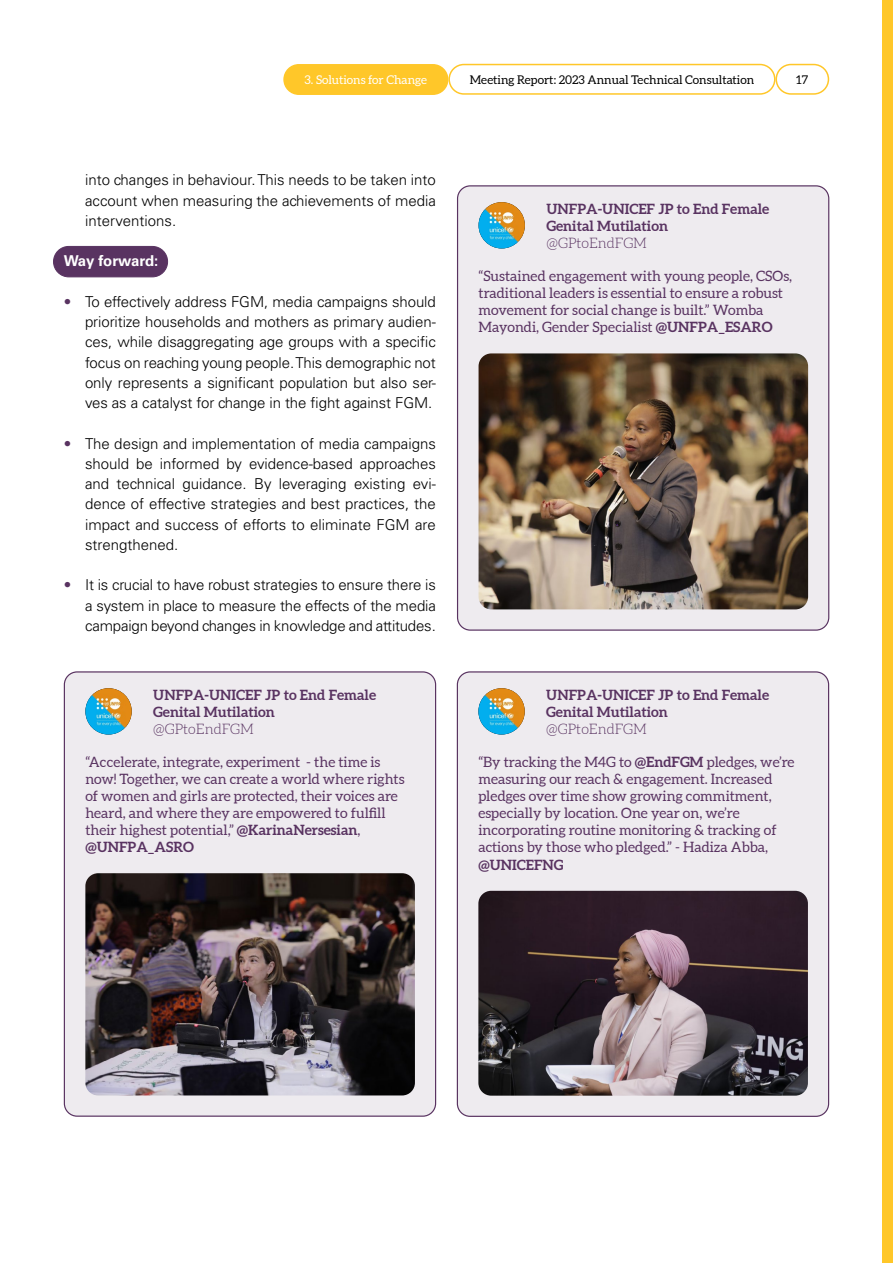
<style>
.page{position:relative;width:893px;height:1263px;background:#fff}
.page>*{position:absolute;margin:0;border:0;box-sizing:border-box;transform-origin:0 0}
.t1{font:300 15px/20.2px "Univers LT Std";letter-spacing:-.005em;color:#000;text-align:justify}
.t2{font:700 15px "Univers LT Std";letter-spacing:-.02em;color:#fff}
.t3{font:14.25px/17.1px "Aleo";color:#593361}
.t4{font:700 14.25px/17.1px "Aleo";color:#593361}
.t5{font:300 14.25px "Aleo";color:#593361}
.t6{font:12px "Aleo";color:#000}
.t7{font:12px "Aleo";color:#fff}
.s1{color:#593361}
.s2{font-weight:700}
</style>
<div class="page">
<div style="left:775px;top:64px;width:54px;height:31px;border:2px solid #ffc729;border-radius:15px"></div>
<div style="left:448px;top:64px;width:327px;height:31px;border:2px solid #ffc729;border-radius:15px"></div>
<div style="left:882px;top:0;width:11px;height:1263px;background:#ffc729"></div>
<div style="left:457px;top:671px;width:372px;height:446px;background:#eeebef;border-radius:13px"></div>
<img style="left:478px;top:891px;width:330px;height:205px">
<img style="left:478px;top:688px;width:47px;height:46px;border-radius:23px">
<div style="left:64px;top:671px;width:372px;height:446px;background:#eeebef;border-radius:13px"></div>
<img style="left:85px;top:873px;width:330px;height:222px">
<img style="left:85px;top:688px;width:47px;height:46px;border-radius:23px">
<div style="left:54px;top:246px;width:114px;height:31px;background:#593361;border-radius:15px"></div>
<div style="left:53px;top:246px;width:115px;height:31px;border:1px solid #593361;border-radius:15px"></div>
<div style="left:457px;top:185px;width:372px;height:446px;background:#eeebef;border-radius:13px"></div>
<img style="left:479px;top:353px;width:329px;height:256px">
<img style="left:479px;top:202px;width:46px;height:46px;border-radius:23px">
<div style="left:284px;top:65px;width:164px;height:29px;background:#ffc729;border-radius:15px"></div>
<div style="left:283px;top:64px;width:165px;height:31px;border:2px solid #ffc729;border-radius:15px"></div>
<p class="t7" style="left:305px;top:73px;width:124px">3. Solutions for Change</p>
<p class="t6" style="left:470px;top:73px;width:286px">Meeting Report: 2023 Annual Technical Consultation</p>
<p class="t6" style="left:796px;top:73px;width:14px">17</p>
<p class="t1" style="left:85px;top:170px;width:352px">into changes in behaviour. This needs to be taken into account when measuring the achievements of media interventions.</p>
<p class="t2" style="left:64px;top:252px;width:96px">Way forward:</p>
<p class="t1" style="left:85px;top:291px;width:352px;text-indent:-21px"><span class="s1">•</span> To effectively address FGM, media campaigns should prioritize households and mothers as primary audien&shy;ces, while disaggregating age groups with a specific focus on reaching young people. This demographic not only represents a significant population but also ser&shy;ves as a catalyst for change in the fight against FGM.</p>
<p class="t1" style="left:85px;top:433px;width:352px;text-indent:-21px"><span class="s1">•</span> The design and implementation of media campaigns should be informed by evidence-based approaches and technical guidance. By leveraging existing evi&shy;dence of effective strategies and best practices, the impact and success of efforts to eliminate FGM are strengthened.</p>
<p class="t1" style="left:85px;top:575px;width:352px;text-indent:-21px"><span class="s1">•</span> It is crucial to have robust strategies to ensure there is a system in place to measure the effects of the media campaign beyond changes in knowledge and attitudes.</p>
<p class="t4" style="left:153px;top:687px;width:224px">UNFPA-UNICEF JP to End Female<br>Genital Mutilation</p>
<p class="t5" style="left:153px;top:721px;width:102px">@GPtoEndFGM</p>
<p class="t3" style="left:85px;top:754px;width:321px">“Accelerate, integrate, experiment - the time is now! Together, we can create a world where rights of women and girls are protected, their voices are heard, and where they are empowered to fulfill their highest potential,” <span class="s2">@KarinaNersesian</span>, <span class="s2">@UNFPA_ASRO</span></p>
<p class="t4" style="left:546px;top:201px;width:224px">UNFPA-UNICEF JP to End Female<br>Genital Mutilation</p>
<p class="t5" style="left:546px;top:235px;width:102px">@GPtoEndFGM</p>
<p class="t3" style="left:479px;top:268px;width:315px">“Sustained engagement with young people, CSOs, traditional leaders is essential to ensure a robust movement for social change is built.” Womba Mayondi, Gender Specialist <span class="s2">@UNFPA_ESARO</span></p>
<p class="t4" style="left:546px;top:687px;width:224px">UNFPA-UNICEF JP to End Female<br>Genital Mutilation</p>
<p class="t5" style="left:546px;top:721px;width:102px">@GPtoEndFGM</p>
<p class="t3" style="left:478px;top:754px;width:318px">“By tracking the M4G to <span class="s2">@EndFGM</span> pledges, we’re measuring our reach &amp; engagement. Increased pledges over time show growing commitment, especially by location. One year on, we’re incorporating routine monitoring &amp; tracking of actions by those who pledged.” - Hadiza Abba,</p>
<p class="t4" style="left:478px;top:856px;width:87px">@UNICEFNG</p>
</div>
